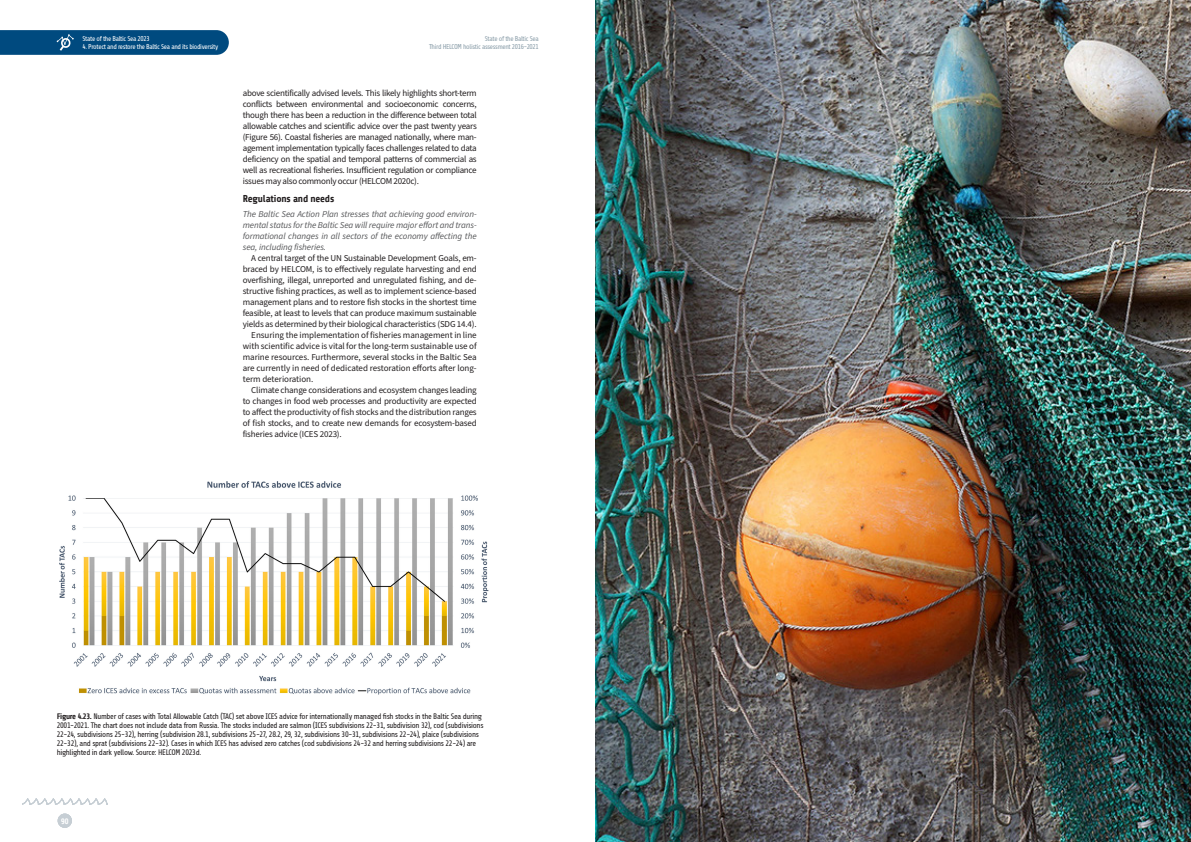
<style>
.page{position:relative;width:1191px;height:842px;background:#fff}
.page>*{position:absolute;margin:0;border:0;box-sizing:border-box;transform-origin:0 0}
.H6_-___x_x_x{font:700 10px "Share";letter-spacing:-.02em;color:#231f20}
.t1{font:9px/11px "Source Sans Pro";letter-spacing:-.02em;color:#231f20;text-align:justify}
.t2{font:italic 9px/11px "Source Sans Pro";letter-spacing:-.01em;color:#57585a;text-align:justify}
.Body{font:8px/9px "Share";letter-spacing:-.04em;color:#231f20}
.t3{font:700 8px "Share";color:#fff}
.t4{font:7px "Share";letter-spacing:-.05em;color:#fff}
.t5{font:7px/8.4px "Share";letter-spacing:-.05em;color:#8c9faa;text-align:right}
.s1{font-weight:700}
</style>
<div class="page">
<div style="left:58px;top:814px;width:14px;height:14px;background:#c6ced4;border-radius:50%"></div>
<svg style="left:22px;top:798px;width:85px;height:7px"></svg>
<svg style="left:0;top:30px;width:229px;height:25px;background:#095083"></svg>
<img style="left:59px;top:481px;width:430px;height:214px">
<img style="left:595px;top:0;width:596px;height:842px">
<p class="t4" style="left:83px;top:35px;width:69px">State of the Baltic Sea 2023</p>
<p class="t4" style="left:83px;top:43px;width:137px">4. Protect and restore the Baltic Sea and its biodiversity</p>
<p class="t5" style="left:429px;top:34px;width:111px">State of the Baltic Sea<br>Third HELCOM holistic assessment 2016-2021</p>
<p class="t1" style="left:243px;top:88px;width:235px">above scientifically advised levels. This likely highlights short-term conflicts between environmental and socioeconomic concerns, though there has been a reduction in the difference between total allowable catches and scientific advice over the past twenty years (Figure 56). Coastal fisheries are managed nationally, where man&shy;agement implementation typically faces challenges related to data deficiency on the spatial and temporal patterns of commercial as well as recreational fisheries. Insufficient regulation or compliance issues may also commonly occur (HELCOM 2020c).</p>
<p class="H6_-___x_x_x" style="left:243px;top:193px;width:93px">Regulations and needs</p>
<p class="t2" style="left:243px;top:209px;width:235px">The Baltic Sea Action Plan stresses that achieving good environ&shy;mental status for the Baltic Sea will require major effort and trans&shy;formational changes in all sectors of the economy affecting the sea, including fisheries.</p>
<p class="t1" style="left:243px;top:253px;width:235px;text-indent:9px">A central target of the UN Sustainable Development Goals, em&shy;braced by HELCOM, is to effectively regulate harvesting and end overfishing, illegal, unreported and unregulated fishing, and de&shy;structive fishing practices, as well as to implement science-based management plans and to restore fish stocks in the shortest time feasible, at least to levels that can produce maximum sustainable yields as determined by their biological characteristics (SDG 14.4).</p>
<p class="t1" style="left:243px;top:330px;width:235px;text-indent:9px">Ensuring the implementation of fisheries management in line with scientific advice is vital for the long-term sustainable use of marine resources. Furthermore, several stocks in the Baltic Sea are currently in need of dedicated restoration efforts after long&shy;term deterioration.</p>
<p class="t1" style="left:243px;top:385px;width:235px;text-indent:9px">Climate change considerations and ecosystem changes leading to changes in food web processes and productivity are expected to affect the productivity of fish stocks and the distribution ranges of fish stocks, and to create new demands for ecosystem-based fisheries advice (ICES 2023).</p>
<p class="Body" style="left:57px;top:712px;width:428px"><span class="s1">Figure 4.23.</span> Number of cases with Total Allowable Catch (TAC) set above ICES advice for internationally managed fish stocks in the Baltic Sea during 2001-2021. The chart does not include data from Russia. The stocks included are salmon (ICES subdivisions 22-31, subdivision 32), cod (subdivisions 22-24, subdivisions 25-32), herring (subdivision 28.1, subdivisions 25-27, 28.2, 29, 32, subdivisions 30-31, subdivisions 22-24), plaice (subdivisions 22-32), and sprat (subdivisions 22-32). Cases in which ICES has advised zero catches (cod subdivisions 24-32 and herring subdivisions 22-24) are highlighted in dark yellow. Source: HELCOM 2023d.</p>
<p class="t3" style="left:61px;top:817px;width:9px">90</p>
</div>
